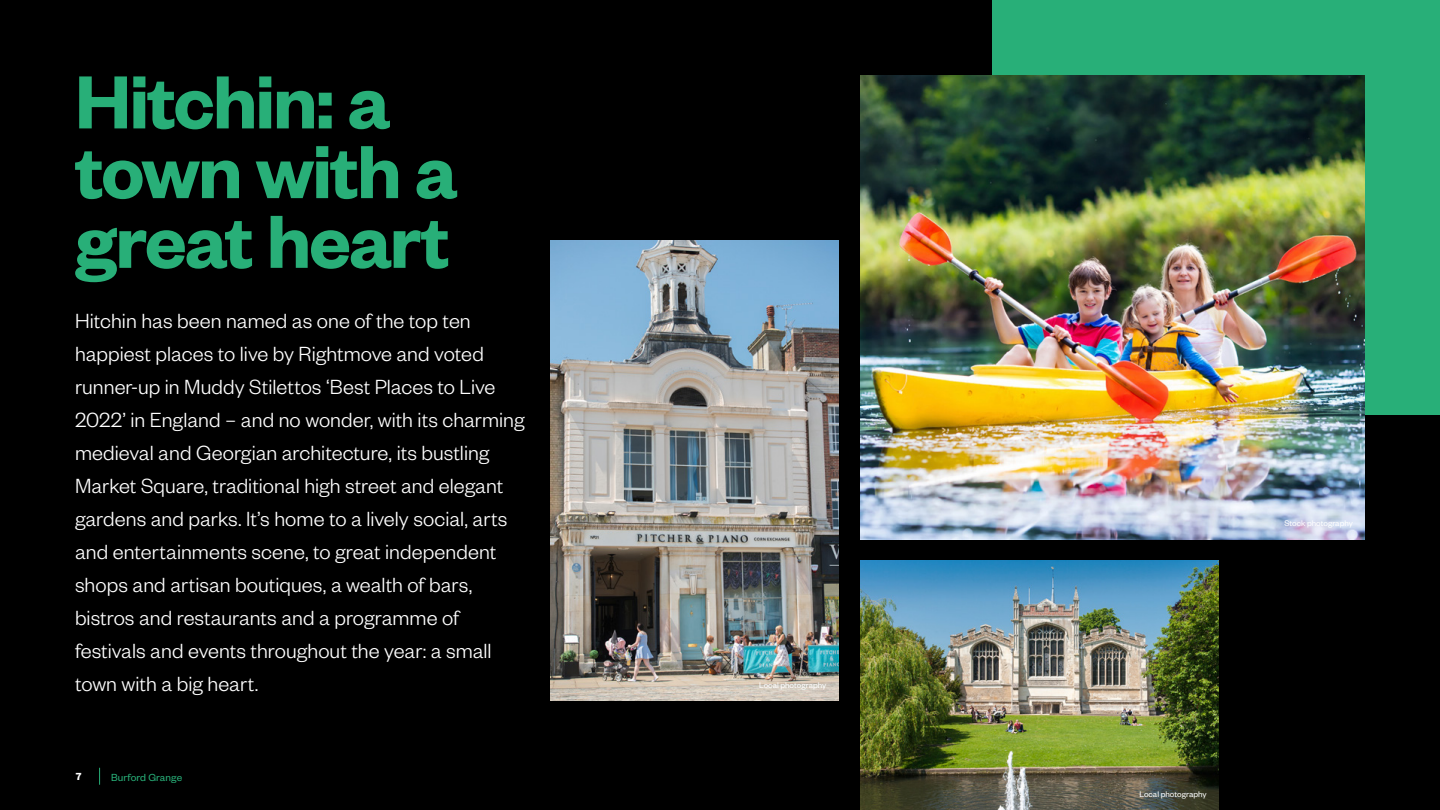
<style>
.page{position:relative;width:1440px;height:810px;background:#000}
.page>*{position:absolute;margin:0;border:0;box-sizing:border-box;transform-origin:0 0}
.t1{font:82.5px/69.8px "Founders Grotesk Sm Bd";letter-spacing:-.025em;color:#28af78}
.t2{font:300 22.5px/33px "Founders Grotesk";color:#fff}
.t3{font:11.25px "Founders Grotesk";letter-spacing:.01em;color:#28af78}
.t4{font:11.25px "Founders Grotesk Sm Bd";color:#fff}
.t5{font:9px "Founders Grotesk";color:#fff}
</style>
<div class="page">
<svg style="left:99px;top:768px;width:1px;height:17px"></svg>
<div style="left:992px;top:0;width:448px;height:414px;background:#28af78"></div>
<img style="left:861px;top:75px;width:504px;height:464px">
<img style="left:861px;top:561px;width:358px;height:249px">
<img style="left:550px;top:241px;width:288px;height:460px">
<h1 class="t1" style="left:75px;top:63px;width:384px">Hitchin: a town with a great heart</h1>
<p class="t2" style="left:75px;top:303px;width:451px">Hitchin has been named as one of the top ten happiest places to live by Rightmove and voted runner-up in Muddy Stilettos ‘Best Places to Live 2022’ in England – and no wonder, with its charming medieval and Georgian architecture, its bustling Market Square, traditional high street and elegant gardens and parks. It’s home to a lively social, arts and entertainments scene, to great independent shops and artisan boutiques, a wealth of bars, bistros and restaurants and a programme of festivals and events throughout the year: a small town with a big heart.</p>
<p class="t4" style="left:76px;top:770px;width:7px">7</p>
<p class="t3" style="left:111px;top:770px;width:73px">Burford Grange</p>
<p class="t5" style="left:759px;top:679px;width:69px">Local photography</p>
<p class="t5" style="left:1284px;top:518px;width:70px">Stock photography</p>
<p class="t5" style="left:1139px;top:789px;width:69px">Local photography</p>
</div>
